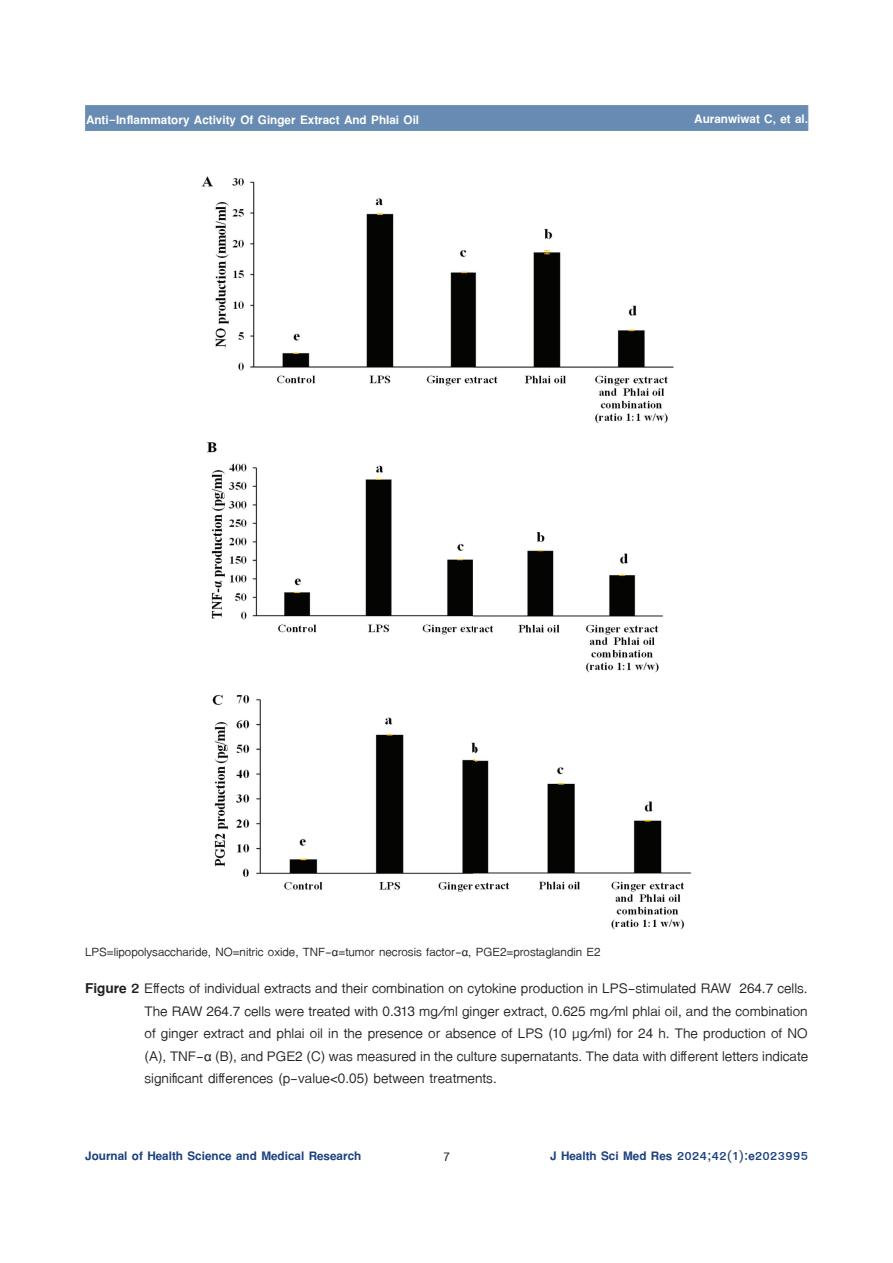
<style>
.page{position:relative;width:893px;height:1263px;background:#fff}
.page>*{position:absolute;margin:0;border:0;box-sizing:border-box;transform-origin:0 0}
.t1{font:21px/22.5px "TF Lanna";color:#231f20;text-align:justify}
.t2{font:18px "TF Lanna";color:#231f20}
.t3{font:700 18px "TF Lanna";color:#1b417f}
.t4{font:700 18px "TF Lanna";color:#fff}
.t5{font:700 18px "Cordia UPC";color:#231f20}
.s1{font-weight:700}
</style>
<div class="page">
<div style="left:85px;top:105px;width:723px;height:26px;background:#678bb3;border:1px solid #678bb3"></div>
<img style="left:201px;top:176px;width:490px;height:754px">
<p class="t4" style="left:86px;top:108px;width:335px">Anti-Inflammatory Activity Of Ginger Extract And Phlai Oil</p>
<p class="t4" style="left:694px;top:108px;width:115px">Auranwiwat C, et al.</p>
<p class="t2" style="left:85px;top:941px;width:517px">LPS=lipopolysaccharide, NO=nitric oxide, TNF-α=tumor necrosis factor-α, PGE2=prostaglandin E2</p>
<p class="t1" style="left:145px;top:977px;width:665px;text-indent:-60px"><span class="s1">Figure 2</span> Effects of individual extracts and their combination on cytokine production in LPS-stimulated RAW 264.7 cells.<br>The RAW 264.7 cells were treated with 0.313 mg/ml ginger extract, 0.625 mg/ml phlai oil, and the combination of ginger extract and phlai oil in the presence or absence of LPS (10 µg/ml) for 24 h. The production of NO (A), TNF-α (B), and PGE2 (C) was measured in the culture supernatants. The data with different letters indicate significant differences (p-value&lt;0.05) between treatments.</p>
<p class="t3" style="left:85px;top:1145px;width:277px">Journal of Health Science and Medical Research</p>
<p class="t5" style="left:443px;top:1146px;width:8px">7</p>
<p class="t3" style="left:550px;top:1145px;width:260px">J Health Sci Med Res 2024;42(1):e2023995</p>
</div>
